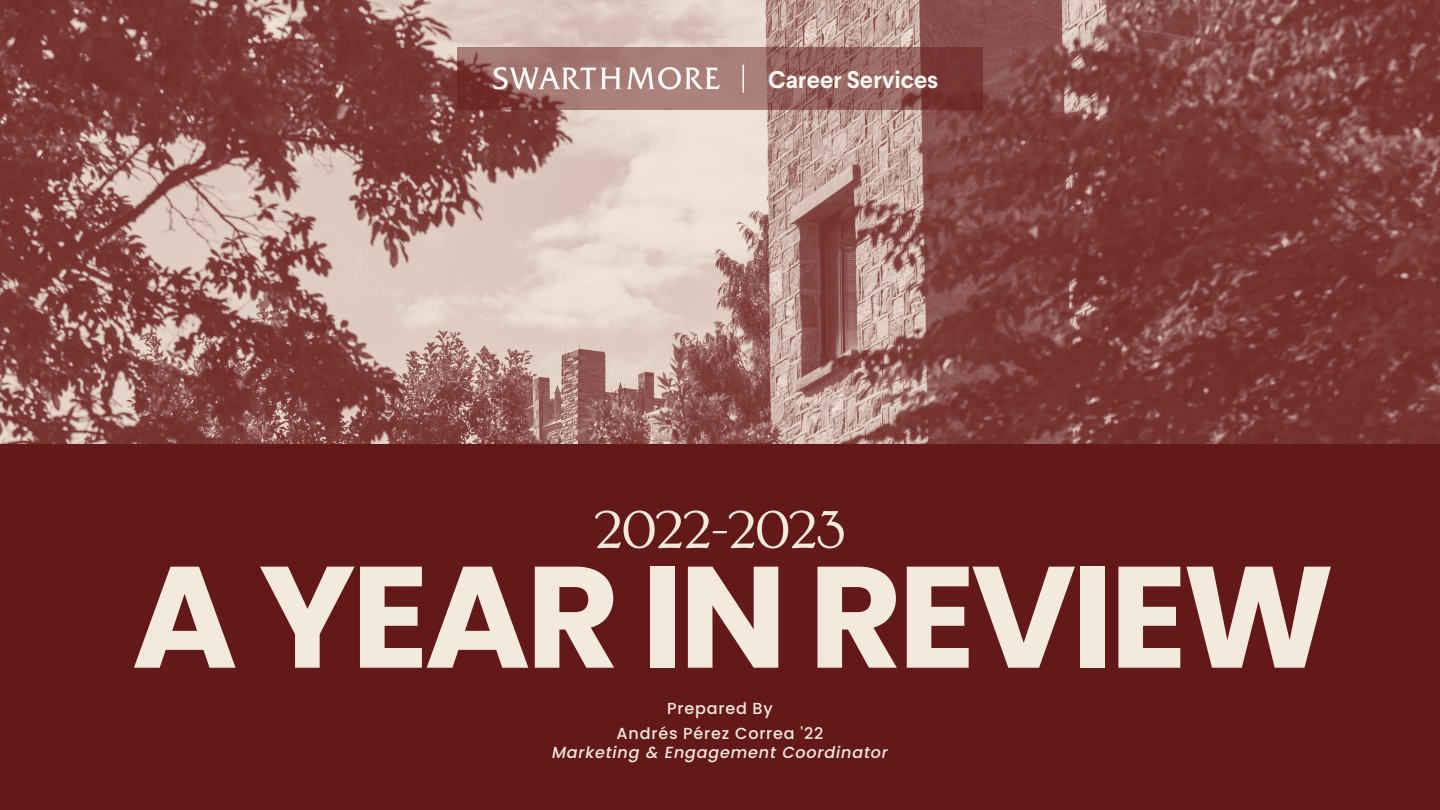
<style>
.page{position:relative;width:1440px;height:810px;background:#631919}
.page>*{position:absolute;margin:0;border:0;box-sizing:border-box;transform-origin:0 0}
.t1{font:700 144px "Poppins";letter-spacing:-.03em;color:#f3e9dc}
.t2{font:56px "Ovo";letter-spacing:-.03em;color:#f3e9dc}
.t3{font:700 24px "Larsseit";color:#faf9f6}
.t4{font:italic 500 16px "Poppins";letter-spacing:.05em;color:#f3e9dc}
.t5{font:500 16px "Poppins";letter-spacing:.05em;color:#f3e9dc}
</style>
<div class="page">
<img style="left:0;top:0;width:1440px;height:443px">
<svg style="left:457px;top:48px;width:526px;height:62px;background:#94615c"></svg>
<img style="left:493px;top:67px;width:226px;height:23px">
<svg style="left:743px;top:65px;width:1px;height:27px"></svg>
<p class="t3" style="left:768px;top:64px;width:172px">Career Services</p>
<p class="t2" style="left:594px;top:499px;width:254px">2022-2023</p>
<p class="t1" style="left:132px;top:517px;width:1204px">A YEAR IN REVIEW</p>
<p class="t5" style="left:667px;top:698px;width:107px">Prepared By</p>
<p class="t5" style="left:617px;top:722px;width:208px">Andrés Pérez Correa '22</p>
<p class="t4" style="left:552px;top:741px;width:337px">Marketing &amp; Engagement Coordinator</p>
</div>
